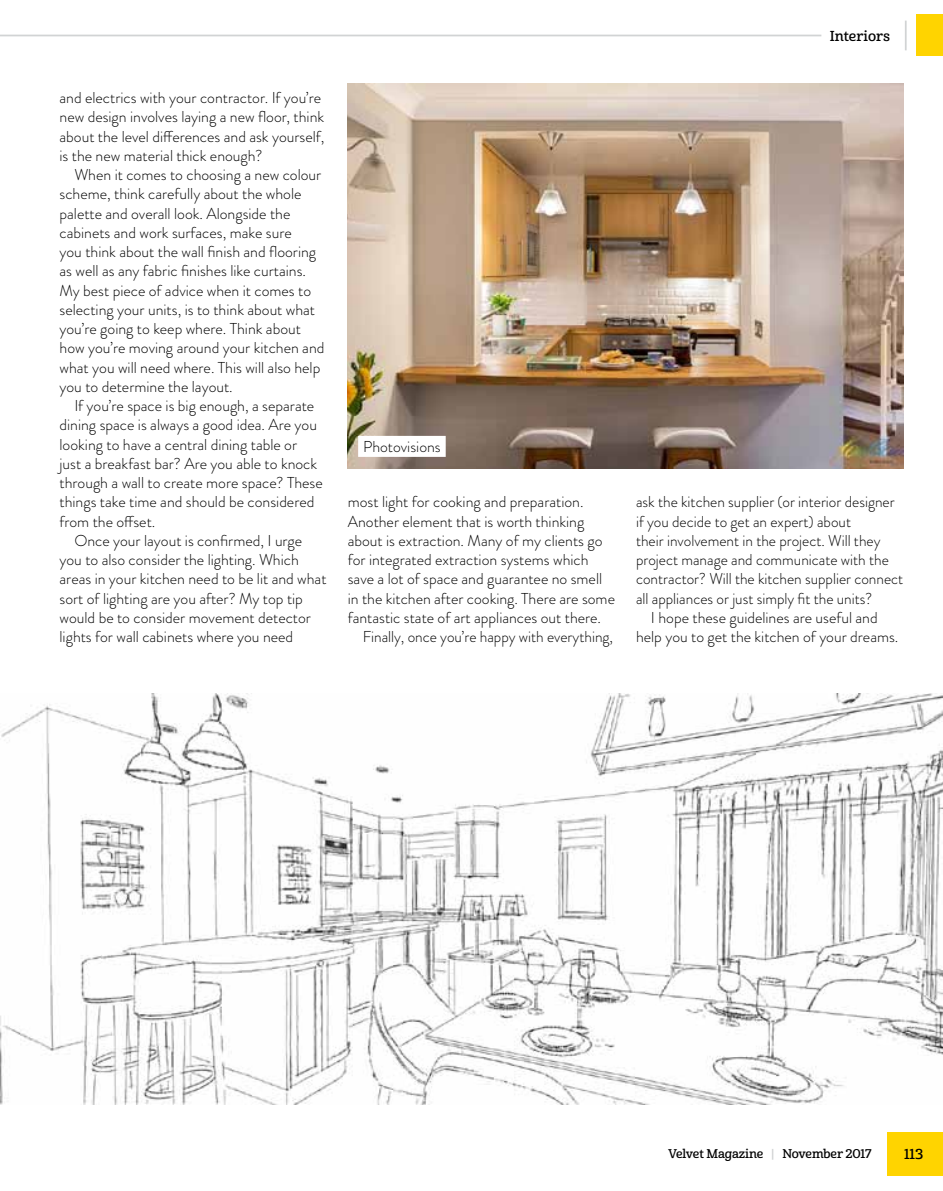
<style>
.page{position:relative;width:943px;height:1191px;background:#fff}
.page>*{position:absolute;margin:0;border:0;box-sizing:border-box;transform-origin:0 0}
.t1{font:300 15.75px/19.2px "Brandon Grotesque";color:#000}
.t2{font:14px "Cabrito Nor Dem";color:#000}
.t3{font:12.25px "Cabrito Nor Dem";letter-spacing:-.01em;color:#000}
.s1{color:#d1d3d4}
</style>
<div class="page">
<div style="left:887px;top:1132px;width:56px;height:44px;background:#ffd400"></div>
<div style="left:916px;top:15px;width:27px;height:41px;background:#ffd400"></div>
<hr style="left:904px;top:21px;width:2px;height:29px;background:#d1d3d4">
<hr style="left:0;top:35px;width:821px;height:1px;background:#d1d3d4">
<img style="left:0;top:693px;width:943px;height:411px">
<img style="left:347px;top:84px;width:556px;height:385px">
<div style="left:358px;top:436px;width:87px;height:21px;background:#fff"></div>
<p class="t1" style="left:60px;top:88px;width:266px">and electrics with your contractor. If you’re new design involves laying a new floor, think about the level differences and ask yourself, is the new material thick enough?</p>
<p class="t1" style="left:60px;top:165px;width:266px;text-indent:15px">When it comes to choosing a new colour scheme, think carefully about the whole palette and overall look. Alongside the cabinets and work surfaces, make sure<br>you think about the wall finish and flooring as well as any fabric finishes like curtains.<br>My best piece of advice when it comes to selecting your units, is to think about what you’re going to keep where. Think about how you’re moving around your kitchen and what you will need where. This will also help you to determine the layout.</p>
<p class="t1" style="left:60px;top:396px;width:265px;text-indent:15px">If you’re space is big enough, a separate dining space is always a good idea. Are you looking to have a central dining table or just a breakfast bar? Are you able to knock through a wall to create more space? These things take time and should be considered from the offset.</p>
<p class="t1" style="left:60px;top:531px;width:268px;text-indent:15px">Once your layout is confirmed, I urge you to also consider the lighting. Which areas in your kitchen need to be lit and what sort of lighting are you after? My top tip would be to consider movement detector lights for wall cabinets where you need</p>
<p class="t1" style="left:363px;top:437px;width:79px">Photovisions</p>
<p class="t1" style="left:348px;top:492px;width:237px">most light for cooking and preparation.</p>
<p class="t1" style="left:348px;top:511px;width:238px">Another element that is worth thinking</p>
<p class="t1" style="left:348px;top:531px;width:256px">about is extraction. Many of my clients go</p>
<p class="t1" style="left:348px;top:550px;width:242px">for integrated extraction systems which</p>
<p class="t1" style="left:348px;top:569px;width:256px">save a lot of space and guarantee no smell</p>
<p class="t1" style="left:348px;top:588px;width:269px">in the kitchen after cooking. There are some</p>
<p class="t1" style="left:348px;top:608px;width:255px">fantastic state of art appliances out there.</p>
<p class="t1" style="left:363px;top:627px;width:252px">Finally, once you’re happy with everything,</p>
<p class="t2" style="left:829px;top:27px;width:62px">Interiors</p>
<p class="t1" style="left:636px;top:492px;width:260px">ask the kitchen supplier (or interior designer</p>
<p class="t1" style="left:636px;top:511px;width:216px">if you decide to get an expert) about</p>
<p class="t1" style="left:636px;top:531px;width:246px">their involvement in the project. Will they</p>
<p class="t1" style="left:636px;top:550px;width:254px">project manage and communicate with the</p>
<p class="t1" style="left:636px;top:569px;width:269px">contractor? Will the kitchen supplier connect</p>
<p class="t1" style="left:636px;top:588px;width:238px">all appliances or just simply fit the units?</p>
<p class="t1" style="left:651px;top:608px;width:228px">I hope these guidelines are useful and</p>
<p class="t1" style="left:636px;top:627px;width:264px">help you to get the kitchen of your dreams.</p>
<p class="t3" style="left:668px;top:1146px;width:205px">Velvet Magazine <span class="s1">|</span> November 2017</p>
<p class="t2" style="left:904px;top:1146px;width:21px">113</p>
</div>
